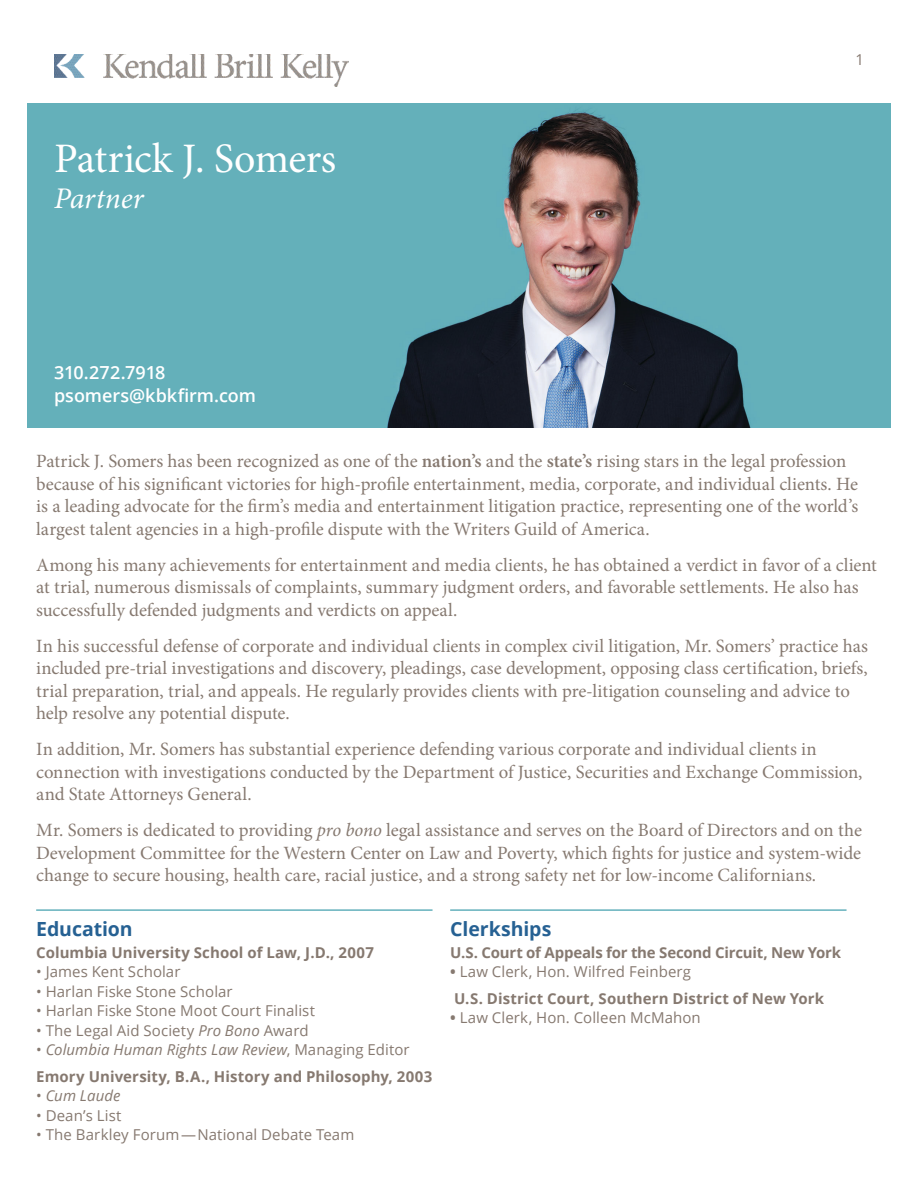
<style>
.page{position:relative;width:918px;height:1188px;background:#fff}
.page>*{position:absolute;margin:0;border:0;box-sizing:border-box;transform-origin:0 0}
.t1{font:42px "Minion Pro";letter-spacing:-.015em;color:#fff}
.t2{font:italic 30px "Minion Pro";letter-spacing:-.005em;color:#fff}
.t3{font:700 19.5px "Open Sans";letter-spacing:-.005em;color:#266193}
.t4{font:18.75px/22.5px "Minion Pro";letter-spacing:-.005em;color:#867970}
.t5{font:600 18px "Open Sans";color:#fff}
.Body_Copy{font:15px "Open Sans";letter-spacing:.005em;color:#867970}
.Body_Copy-2{font:700 15px "Open Sans";letter-spacing:.005em;color:#867970}
.Body_Copy-3{font:italic 15px "Open Sans";letter-spacing:.005em;color:#867970}
.Body_Copy-4{font:700 15px "Open Sans";letter-spacing:-.015em;color:#867970}
.s1{font-weight:600}
.s2{font-style:italic}
.s3{font-style:normal}
.s4{font-weight:700}
</style>
<div class="page">
<img style="left:27px;top:104px;width:864px;height:324px">
<img style="left:54px;top:54px;width:295px;height:33px">
<hr style="left:36px;top:909px;width:397px;height:2px;background:#64b1bc">
<hr style="left:450px;top:909px;width:397px;height:2px;background:#64b1bc">
<p class="t1" style="left:54px;top:131px;width:284px">Patrick J. Somers</p>
<p class="t2" style="left:54px;top:178px;width:91px">Partner</p>
<p class="t5" style="left:54px;top:360px;width:113px">310.272.7918</p>
<p class="t5" style="left:54px;top:383px;width:203px">psomers@kbkfirm.com</p>
<p class="Body_Copy" style="left:855px;top:50px;width:10px">1</p>
<p class="t4" style="left:36px;top:450px;width:824px">Patrick J. Somers has been recognized as one of the <span class="s1">nation’s</span> and the <span class="s1">state’s</span> rising stars in the legal profession because of his significant victories for high-profile entertainment, media, corporate, and individual clients. He is a leading advocate for the firm’s media and entertainment litigation practice, representing one of the world’s largest talent agencies in a high-profile dispute with the Writers Guild of America.</p>
<p class="t4" style="left:36px;top:554px;width:842px">Among his many achievements for entertainment and media clients, he has obtained a verdict in favor of a client at trial, numerous dismissals of complaints, summary judgment orders, and favorable settlements. He also has successfully defended judgments and verdicts on appeal.</p>
<p class="t4" style="left:36px;top:635px;width:833px">In his successful defense of corporate and individual clients in complex civil litigation, Mr. Somers’ practice has included pre-trial investigations and discovery, pleadings, case development, opposing class certification, briefs, trial preparation, trial, and appeals. He regularly provides clients with pre-litigation counseling and advice to help resolve any potential dispute.</p>
<p class="t4" style="left:36px;top:738px;width:828px">In addition, Mr. Somers has substantial experience defending various corporate and individual clients in connection with investigations conducted by the Department of Justice, Securities and Exchange Commission, and State Attorneys General.</p>
<p class="t4" style="left:36px;top:819px;width:827px;text-align:justify">Mr. Somers is dedicated to providing <span class="s2">pro bono</span> legal assistance and serves on the Board of Directors and on the Development Committee for the Western Center on Law and Poverty, which fights for justice and system-wide change to secure housing, health care, racial justice, and a strong safety net for low-income Californians.</p>
<p class="t3" style="left:36px;top:915px;width:98px">Education</p>
<p class="Body_Copy-2" style="left:36px;top:942px;width:339px">Columbia University School of Law, J.D., 2007</p>
<p class="Body_Copy" style="left:36px;top:962px;width:146px">• James Kent Scholar</p>
<p class="Body_Copy" style="left:36px;top:981px;width:198px">• Harlan Fiske Stone Scholar</p>
<p class="Body_Copy" style="left:36px;top:1001px;width:280px">• Harlan Fiske Stone Moot Court Finalist</p>
<p class="Body_Copy" style="left:36px;top:1020px;width:274px">• The Legal Aid Society <span class="s2">Pro Bono</span> Award</p>
<p class="Body_Copy-3" style="left:36px;top:1040px;width:375px"><span class="s3">•</span> Columbia Human Rights Law Review<span class="s3">, Managing Editor</span></p>
<p class="Body_Copy-2" style="left:36px;top:1066px;width:398px">Emory University, B.A., History and Philosophy, 2003</p>
<p class="Body_Copy-3" style="left:36px;top:1085px;width:86px"><span class="s3">•</span> Cum Laude</p>
<p class="Body_Copy" style="left:36px;top:1105px;width:87px">• Dean’s List</p>
<p class="Body_Copy" style="left:36px;top:1124px;width:320px">• The Barkley Forum—National Debate Team</p>
<p class="t3" style="left:450px;top:915px;width:103px">Clerkships</p>
<p class="Body_Copy-4" style="left:450px;top:942px;width:392px">U.S. Court of Appeals for the Second Circuit, New York</p>
<p class="Body_Copy" style="left:450px;top:962px;width:242px"><span class="s4">•</span> Law Clerk, Hon. Wilfred Feinberg</p>
<p class="Body_Copy-2" style="left:454px;top:988px;width:372px">U.S. District Court, Southern District of New York</p>
<p class="Body_Copy" style="left:450px;top:1007px;width:252px"><span class="s4">•</span> Law Clerk, Hon. Colleen McMahon</p>
</div>
